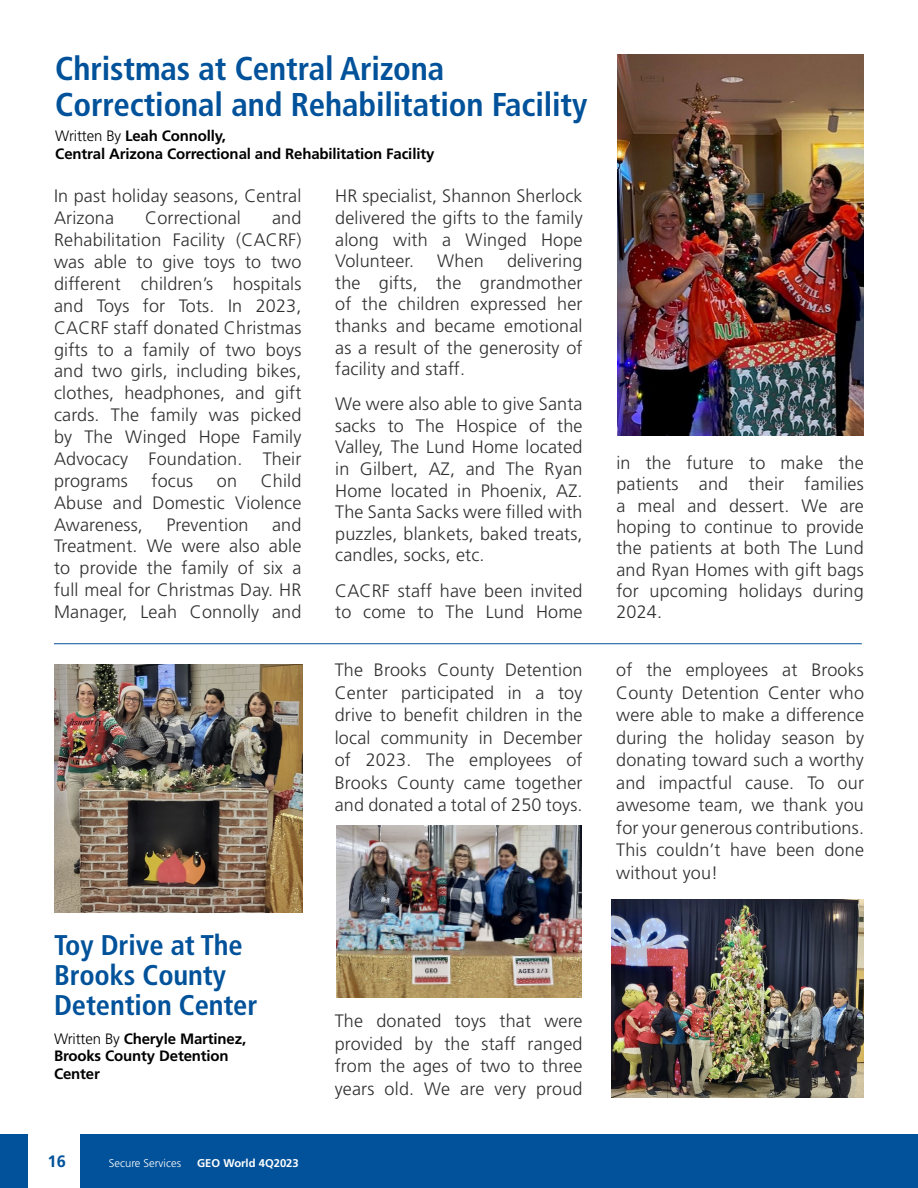
<style>
.page{position:relative;width:918px;height:1188px;background:#fff}
.page>*{position:absolute;margin:0;border:0;box-sizing:border-box;transform-origin:0 0}
.t1{font:700 condensed 33px/36px "Frutiger LT Std";letter-spacing:-.005em;color:#01529a}
.t2{font:700 condensed 28.5px/30px "Frutiger LT Std";letter-spacing:-.005em;color:#01529a}
._2nd_paragraph_style{font:300 18px/21.9px "Frutiger LT Std";letter-spacing:.01em;color:#312f30;text-align:justify}
.t3{font:700 16.5px "Frutiger LT Std";color:#01529a}
.t4{font:700 15px/17.5px "Frutiger LT Std";letter-spacing:-.01em;color:#000}
.t5{font:300 11.25px "Frutiger LT Std";color:#fff}
.t6{font:700 11.25px "Frutiger LT Std";color:#fff}
.s1{font-weight:300}
</style>
<div class="page">
<div style="left:0;top:1134px;width:918px;height:54px;background:#01529a"></div>
<div style="left:28px;top:1134px;width:52px;height:54px;background:#fff"></div>
<img style="left:54px;top:665px;width:248px;height:248px">
<img style="left:337px;top:825px;width:244px;height:172px">
<img style="left:611px;top:900px;width:253px;height:198px">
<img style="left:618px;top:54px;width:246px;height:381px">
<hr style="left:54px;top:643px;width:808px;height:1px;background:#01529a">
<p class="t1" style="left:55px;top:50px;width:534px">Christmas at Central Arizona<br>Correctional and Rehabilitation Facility</p>
<p class="t4" style="left:55px;top:127px;width:172px"><span class="s1">Written By</span> Leah Connolly,</p>
<p class="t4" style="left:55px;top:145px;width:381px">Central Arizona Correctional and Rehabilitation Facility</p>
<p class="_2nd_paragraph_style" style="left:54px;top:185px;width:249px">In past holiday seasons, Central<br>Arizona</p>
<p class="_2nd_paragraph_style" style="left:54px;top:207px;width:249px;text-indent:218px">and Rehabilitation Facility (CACRF) was able to give toys to two different children’s hospitals and Toys for Tots. In 2023, CACRF staff donated Christmas gifts to a family of two boys and two girls, including bikes, clothes, headphones, and gift cards. The family was picked by The Winged Hope Family Advocacy Foundation. Their programs</p>
<p class="_2nd_paragraph_style" style="left:145px;top:207px;width:97px">Correctional</p>
<p class="_2nd_paragraph_style" style="left:152px;top:470px;width:43px">focus</p>
<p class="_2nd_paragraph_style" style="left:217px;top:470px;width:22px">on</p>
<p class="_2nd_paragraph_style" style="left:54px;top:470px;width:249px;text-indent:207px">Child Abuse and Domestic Violence Awareness,</p>
<p class="_2nd_paragraph_style" style="left:54px;top:514px;width:249px;text-indent:218px">and Treatment. We were also able to provide the family of six a full meal for Christmas Day. HR Manager, Leah Connolly and</p>
<p class="_2nd_paragraph_style" style="left:166px;top:514px;width:84px">Prevention</p>
<p class="_2nd_paragraph_style" style="left:335px;top:186px;width:249px">HR specialist, Shannon Sherlock delivered the gifts to the family along with a Winged Hope Volunteer.</p>
<p class="_2nd_paragraph_style" style="left:335px;top:250px;width:249px;text-indent:172px">delivering the gifts, the grandmother of the children expressed her thanks and became emotional as a result of the generosity of facility and staff.</p>
<p class="_2nd_paragraph_style" style="left:335px;top:393px;width:249px">We were also able to give Santa sacks to The Hospice of the Valley, The Lund Home located in Gilbert, AZ, and The Ryan Home located in Phoenix, AZ.<br>The Santa Sacks were filled with puzzles, blankets, baked treats, candles, socks, etc.</p>
<p class="_2nd_paragraph_style" style="left:335px;top:580px;width:249px">CACRF staff have been invited to come to The Lund Home</p>
<p class="_2nd_paragraph_style" style="left:437px;top:250px;width:48px">When</p>
<p class="_2nd_paragraph_style" style="left:335px;top:659px;width:249px;line-height:22.5px">The Brooks County Detention Center participated in a toy drive to benefit children in the local community in December of 2023. The employees of Brooks County came together and donated a total of 250 toys.</p>
<p class="t2" style="left:54px;top:930px;width:205px">Toy Drive at The<br>Brooks County<br>Detention Center</p>
<p class="t4" style="left:54px;top:1030px;width:194px"><span class="s1">Written By</span> Cheryle Martinez,<br>Brooks County Detention<br>Center</p>
<p class="t3" style="left:48px;top:1152px;width:20px">16</p>
<p class="t5" style="left:109px;top:1157px;width:74px">Secure Services</p>
<p class="t6" style="left:197px;top:1157px;width:103px">GEO World 4Q2023</p>
<p class="_2nd_paragraph_style" style="left:335px;top:1010px;width:249px;line-height:22.5px">The donated toys that were provided by the staff ranged from the ages of two to three years old. We are very proud</p>
<p class="_2nd_paragraph_style" style="left:616px;top:452px;width:249px;line-height:21.3px">in the future to make the patients and their families a meal and dessert. We are hoping to continue to provide the patients at both The Lund and Ryan Homes with gift bags for upcoming holidays during 2024.</p>
<p class="_2nd_paragraph_style" style="left:616px;top:659px;width:249px;line-height:22.5px">of the employees at Brooks County Detention Center who were able to make a difference during the holiday season by donating toward such a worthy and impactful cause. To our awesome team, we thank you for your generous contributions.<br>This couldn’t have been done without you!</p>
</div>
